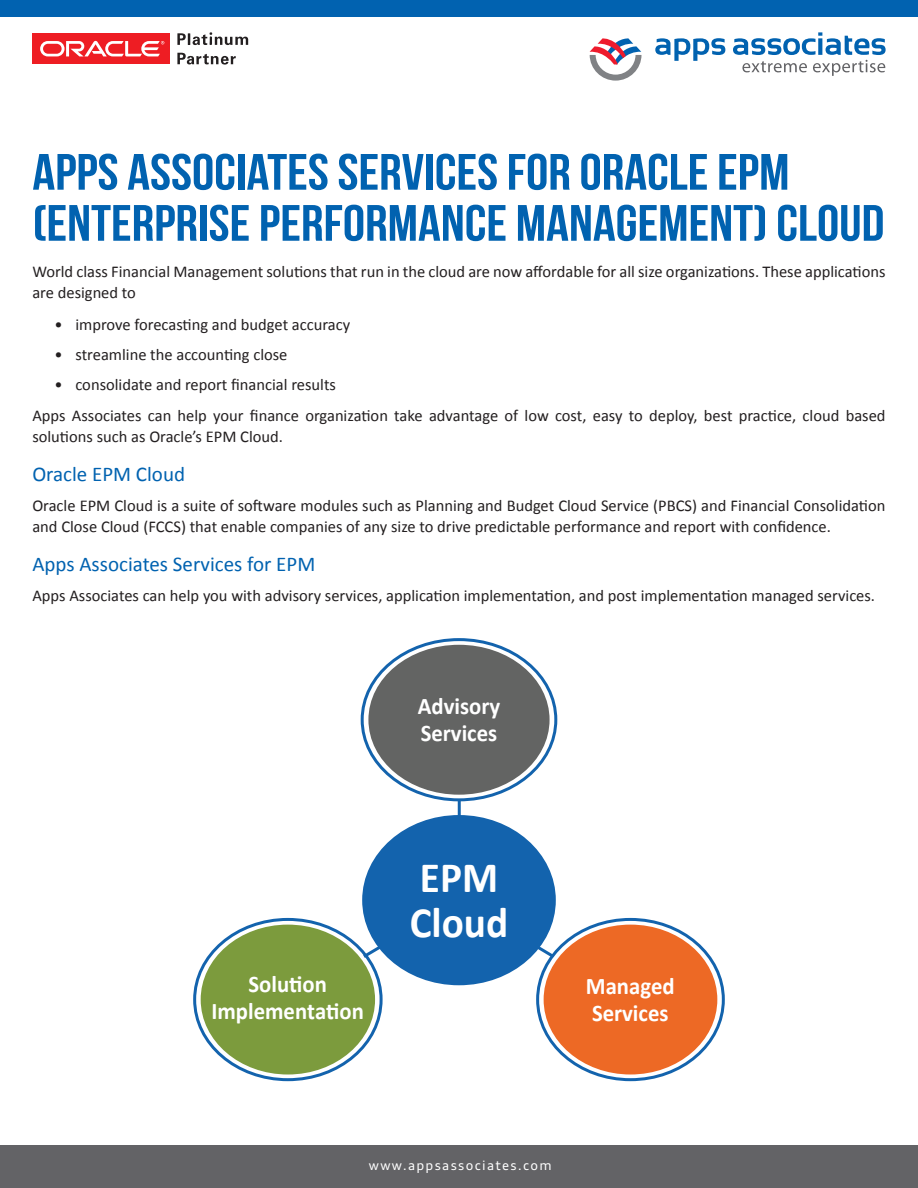
<style>
.page{position:relative;width:918px;height:1188px;background:#fff}
.page>*{position:absolute;margin:0;border:0;box-sizing:border-box;transform-origin:0 0}
.t1{font:700 51px/51px "Bebas Neue";color:#0162b0;scale:1.1 1}
.t2{font:700 43.5px/44.8px "Calibri";color:#fff;scale:.95 1}
.t3{font:700 23.85px/27.3px "Calibri";color:#fff;scale:.95 1}
.t4{font:21px "Calibri";color:#0162b0}
.t5{font:16.5px/21px "Calibri";color:#231f20}
.t6{font:13.05px "Audi Type";letter-spacing:.1em;color:#fff}
</style>
<div class="page">
<div style="left:0;top:0;width:918px;height:17px;background:#0162b0"></div>
<div style="left:0;top:1145px;width:918px;height:43px;background:#636366"></div>
<svg style="left:590px;top:38px;width:52px;height:43px"></svg>
<svg style="left:655px;top:38px;width:70px;height:23px"></svg>
<svg style="left:733px;top:32px;width:153px;height:44px"></svg>
<hr style="left:458px;top:800px;width:3px;height:100px;background:#1363ad">
<svg style="left:360px;top:909px;width:198px;height:52px"></svg>
<div style="left:362px;top:815px;width:194px;height:170px;background:#1363ad;border-radius:50%"></div>
<div style="left:368px;top:645px;width:182px;height:150px;background:#636463;border-radius:50%"></div>
<div style="left:544px;top:925px;width:173px;height:150px;background:#ed6925;border-radius:50%"></div>
<div style="left:201px;top:925px;width:174px;height:150px;background:#7c9b3d;border-radius:50%"></div>
<div style="left:32px;top:33px;width:138px;height:31px;background:#ee1d23"></div>
<svg style="left:40px;top:41px;width:124px;height:15px"></svg>
<svg style="left:177px;top:53px;width:59px;height:12px"></svg>
<svg style="left:177px;top:32px;width:71px;height:13px"></svg>
<h1 class="t1" style="left:32px;top:146px;width:776px">APPS ASSOCIATES SERVICES FOR ORACLE EPM (ENTERPRISE PERFORMANCE MANAGEMENT) CLOUD</h1>
<p class="t5" style="left:32px;top:261px;width:855px">World class Financial Management solutions that run in the cloud are now affordable for all size organizations. These applications are designed to</p>
<p class="t5" style="left:54px;top:313px;width:297px">• improve forecasting and budget accuracy</p>
<p class="t5" style="left:54px;top:343px;width:235px">• streamline the accounting close</p>
<p class="t5" style="left:32px;top:368px;width:855px;line-height:31.5px;text-indent:22px">• consolidate and report financial results<br>Apps Associates can help your finance organization take advantage of low cost, easy to deploy, best practice, cloud based</p>
<p class="t5" style="left:32px;top:426px;width:252px">solutions such as Oracle’s EPM Cloud.</p>
<p class="t4" style="left:32px;top:461px;width:154px">Oracle EPM Cloud</p>
<p class="t5" style="left:32px;top:495px;width:855px">Oracle EPM Cloud is a suite of software modules such as Planning and Budget Cloud Service (PBCS) and Financial Consolidation and Close Cloud (FCCS) that enable companies of any size to drive predictable performance and report with confidence.</p>
<p class="t4" style="left:32px;top:551px;width:284px">Apps Associates Services for EPM</p>
<p class="t5" style="left:32px;top:585px;width:844px">Apps Associates can help you with advisory services, application implementation, and post implementation managed services.</p>
<h3 class="t3" style="left:418px;top:691px;width:88px">Advisory<br>Services</h3>
<h2 class="t2" style="left:410px;top:853px;width:105px">EPM<br>Cloud</h2>
<h3 class="t3" style="left:211px;top:969px;width:162px;text-align:center">Solution<br>Implementation</h3>
<h3 class="t3" style="left:586px;top:971px;width:95px">Managed<br>Services</h3>
<p class="t6" style="left:369px;top:1157px;width:184px">www.appsassociates.com</p>
</div>
